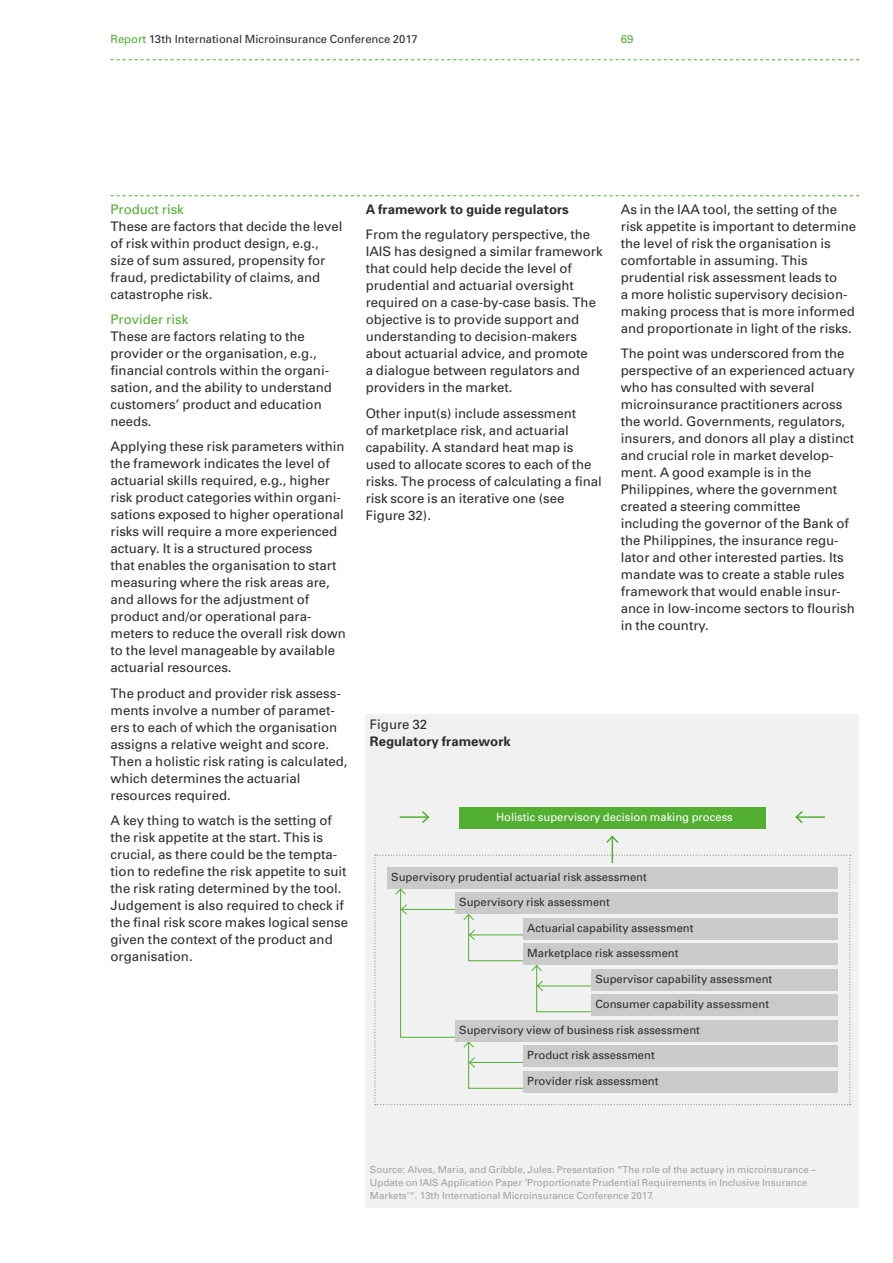
<style>
.page{position:relative;width:893px;height:1263px;background:#fff}
.page>*{position:absolute;margin:0;border:0;box-sizing:border-box;transform-origin:0 0}
.t1{font:13.2px/17px "MR Univers";color:#2e2d2c}
.t2{font:700 13.2px "MR Univers";color:#2e2d2c}
.t3{font:13.2px "MR Univers";color:#53af32}
.t4{font:11.25px "MR Univers";color:#2e2d2c}
.t5{font:11.25px "MR Univers";color:#fff}
.t6{font:11.25px "MR Univers";color:#53af32}
.t7{font:9.75px/12.8px "MR Univers";color:#a3a2a2}
.s1{color:#53af32}
</style>
<div class="page">
<div style="left:366px;top:714px;width:493px;height:493px;background:#f1f1f1"></div>
<div style="left:459px;top:808px;width:306px;height:21px;background:#53af32"></div>
<hr style="left:400px;top:816px;width:28px;height:2px;background:#53af32">
<svg style="left:420px;top:811px;width:10px;height:12px"></svg>
<hr style="left:611px;top:837px;width:2px;height:26px;background:#53af32">
<svg style="left:606px;top:835px;width:13px;height:10px"></svg>
<hr style="left:796px;top:816px;width:29px;height:2px;background:#53af32">
<svg style="left:795px;top:811px;width:9px;height:13px"></svg>
<svg style="left:374px;top:855px;width:476px;height:250px"></svg>
<svg style="left:111px;top:59px;width:748px;height:1px"></svg>
<svg style="left:111px;top:195px;width:748px;height:1px"></svg>
<p class="t4" style="left:111px;top:35px;width:309px"><span class="s1">Report</span> 13th International Microinsurance Conference 2017</p>
<p class="t6" style="left:621px;top:35px;width:14px">69</p>
<p class="t3" style="left:111px;top:204px;width:75px">Product risk</p>
<p class="t1" style="left:111px;top:218px;width:233px">These are factors that decide the level of risk within product design, e.g., size of sum assured, propensity for fraud, predictability of claims, and catastrophe risk.</p>
<p class="t3" style="left:111px;top:315px;width:79px">Provider risk</p>
<p class="t1" style="left:111px;top:329px;width:223px">These are factors relating to the provider or the organisation, e.g., financial controls within the organi&shy;sation, and the ability to understand customers’ product and education needs.</p>
<p class="t1" style="left:111px;top:439px;width:237px">Applying these risk parameters within the framework indicates the level of actuarial skills required, e.g., higher risk product categories within organi&shy;sations exposed to higher operational risks will require a more experienced actuary. It is a structured process<br>that enables the organisation to start measuring where the risk areas are, and allows for the adjustment of product and/or operational para&shy;meters to reduce the overall risk down to the level manageable by available actuarial resources.</p>
<p class="t1" style="left:111px;top:686px;width:238px">The product and provider risk assess&shy;ments involve a number of paramet&shy;ers to each of which the organisation assigns a relative weight and score.<br>Then a holistic risk rating is calculated, which determines the actuarial resources required.</p>
<p class="t1" style="left:111px;top:813px;width:239px">A key thing to watch is the setting of the risk appetite at the start. This is crucial, as there could be the tempta&shy;tion to redefine the risk appetite to suit the risk rating determined by the tool.<br>Judgement is also required to check if the final risk score makes logical sense given the context of the product and organisation.</p>
<p class="t2" style="left:366px;top:204px;width:205px">A framework to guide regulators</p>
<p class="t1" style="left:366px;top:227px;width:238px">From the regulatory perspective, the IAIS has designed a similar framework that could help decide the level of prudential and actuarial oversight required on a case-by-case basis. The objective is to provide support and understanding to decision-makers about actuarial advice, and promote<br>a dialogue between regulators and providers in the market.</p>
<p class="t1" style="left:366px;top:406px;width:238px">Other input(s) include assessment<br>of marketplace risk, and actuarial capability. A standard heat map is used to allocate scores to each of the risks. The process of calculating a final risk score is an iterative one (see<br>Figure 32).</p>
<p class="t1" style="left:621px;top:202px;width:237px">As in the IAA tool, the setting of the risk appetite is important to determine the level of risk the organisation is comfortable in assuming. This prudential risk assessment leads to<br>a more holistic supervisory decision&shy;making process that is more informed and proportionate in light of the risks.</p>
<p class="t1" style="left:621px;top:346px;width:235px">The point was underscored from the perspective of an experienced actuary who has consulted with several microinsurance practitioners across the world. Governments, regulators, insurers, and donors all play a distinct and crucial role in market develop&shy;ment. A good example is in the Philippines, where the government created a steering committee including the governor of the Bank of the Philippines, the insurance regu&shy;lator and other interested parties. Its mandate was to create a stable rules framework that would enable insur&shy;ance in low-income sectors to flourish in the country.</p>
<p class="t1" style="left:370px;top:717px;width:59px">Figure 32</p>
<p class="t2" style="left:370px;top:737px;width:142px">Regulatory framework</p>
<p class="t5" style="left:496px;top:813px;width:238px">Holistic supervisory decision making process</p>
<p class="t4" style="left:391px;top:873px;width:257px">Supervisory prudential actuarial risk assessment</p>
<p class="t4" style="left:459px;top:898px;width:152px">Supervisory risk assessment</p>
<p class="t4" style="left:527px;top:924px;width:168px">Actuarial capability assessment</p>
<p class="t4" style="left:527px;top:949px;width:153px">Marketplace risk assessment</p>
<p class="t4" style="left:595px;top:975px;width:178px">Supervisor capability assessment</p>
<p class="t4" style="left:595px;top:1000px;width:175px">Consumer capability assessment</p>
<p class="t4" style="left:459px;top:1026px;width:242px">Supervisory view of business risk assessment</p>
<p class="t4" style="left:527px;top:1051px;width:129px">Product risk assessment</p>
<p class="t4" style="left:527px;top:1077px;width:133px">Provider risk assessment</p>
<p class="t7" style="left:370px;top:1164px;width:447px">Source: Alves, Maria, and Gribble, Jules. Presentation “The role of the actuary in microinsurance –<br>Update on IAIS Application Paper ‘Proportionate Prudential Requirements in Inclusive Insurance<br>Markets’“. 13th International Microinsurance Conference 2017.</p>
</div>
